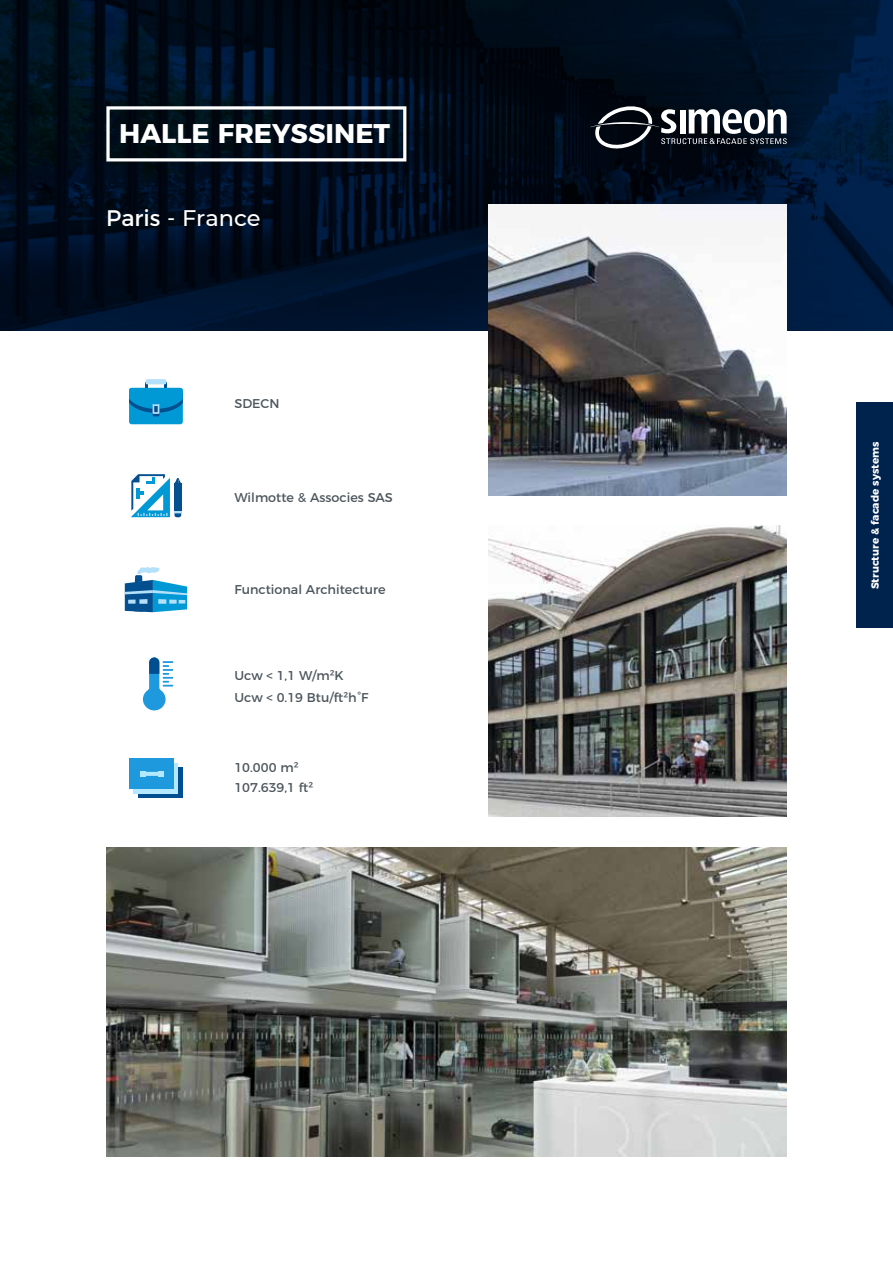
<style>
.page{position:relative;width:893px;height:1263px;background:#fff}
.page>*{position:absolute;margin:0;border:0;box-sizing:border-box;transform-origin:0 0}
.t1{font:700 27px "Montserrat";color:#fff}
.t2{font:22.5px "Montserrat";color:#fff}
.t3{font:12.75px/22.5px "Montserrat";color:#4c565c}
.t4{font:700 10.5px "Montserrat";color:#fff}
.s1{font-weight:500}
</style>
<div class="page">
<svg style="left:0;top:0;width:893px;height:330px;background:#000f22"></svg>
<img style="left:489px;top:525px;width:298px;height:291px">
<img style="left:489px;top:204px;width:298px;height:291px">
<img style="left:106px;top:848px;width:681px;height:309px">
<svg style="left:590px;top:105px;width:197px;height:46px"></svg>
<div style="left:129px;top:388px;width:54px;height:36px;background:#0099d6;border-radius:3px"></div>
<svg style="left:129px;top:379px;width:54px;height:37px"></svg>
<svg style="left:131px;top:474px;width:50px;height:43px"></svg>
<svg style="left:143px;top:657px;width:30px;height:53px"></svg>
<div style="left:856px;top:403px;width:37px;height:225px;background:#00234e"></div>
<div style="left:138px;top:768px;width:45px;height:30px;background:#004d8f"></div>
<div style="left:133px;top:763px;width:45px;height:30px;background:linear-gradient(to right,#b3e8ff,#b3e8ff)"></div>
<div style="left:129px;top:758px;width:45px;height:30px;background:#1f99de"></div>
<svg style="left:140px;top:771px;width:6px;height:5px"></svg>
<svg style="left:158px;top:771px;width:5px;height:5px"></svg>
<svg style="left:143px;top:772px;width:18px;height:4px"></svg>
<div style="left:106px;top:106px;width:300px;height:55px;border:3px solid #fff"></div>
<svg style="left:125px;top:567px;width:62px;height:45px"></svg>
<h1 class="t1" style="left:119px;top:111px;width:272px">HALLE FREYSSINET</h1>
<h2 class="t2" style="left:106px;top:200px;width:156px">Paris - <span class="s1">France</span></h2>
<p class="t3" style="left:234px;top:391px;width:47px">SDECN</p>
<p class="t3" style="left:234px;top:485px;width:160px">Wilmotte &amp; Associes SAS</p>
<p class="t3" style="left:234px;top:578px;width:153px">Functional Architecture</p>
<p class="t3" style="left:234px;top:663px;width:136px">Ucw &lt; 1,1 W/m²K<br>Ucw &lt; 0.19 Btu/ft²h°F</p>
<p class="t3" style="left:234px;top:757px;width:80px;line-height:19.5px">10.000 m²<br>107.639,1 ft²</p>
<p class="t4" style="left:866px;top:589px;width:149px;rotate:-90deg">Structure &amp; facade systems</p>
</div>
